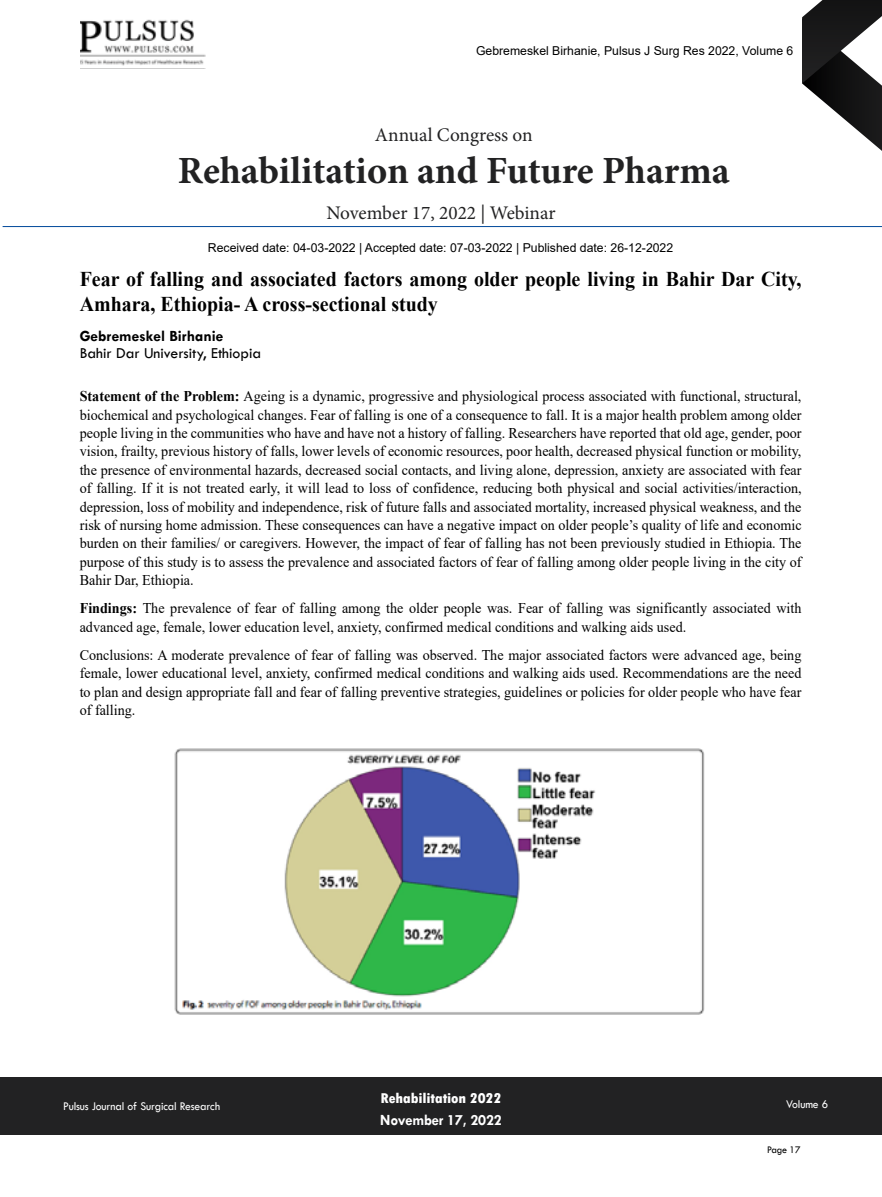
<style>
.page{position:relative;width:882px;height:1197px;background:#fff}
.page>*{position:absolute;margin:0;border:0;box-sizing:border-box;transform-origin:0 0}
.t1{font:700 38.5px "Minion Pro";letter-spacing:-.005em;color:#222223}
.t2{font:700 21px/24.5px "Times New Roman";color:#000;scale:.95 1}
.t3{font:19.25px "Minion Pro";letter-spacing:-.005em;color:#222223}
.t4{font:15.75px "Tw Cen";color:#000}
.t5{font:700 15.75px "Tw Cen";color:#000}
.t6{font:700 15.75px "Tw Cen";letter-spacing:-.01em;color:#fff;scale:.95 1}
.t7{font:14.88px/18.4px "Times New Roman";color:#000;text-align:justify;scale:.95 1}
.t8{font:800 condensed 14.88px "Tw Cen";letter-spacing:-.01em;color:#fff;scale:1.1 1}
.t9{font:12.25px "Arial";color:#000}
.t10{font:12.25px "Tw Cen";letter-spacing:-.01em;color:#fff;scale:.95 1}
.t11{font:10.5px "Tw Cen";letter-spacing:-.02em;color:#000;scale:.95 1}
.s1{font-weight:700}
</style>
<div class="page">
<svg style="left:802px;top:0;width:80px;height:151px"></svg>
<div style="left:0;top:1077px;width:882px;height:58px;background:#222223"></div>
<hr style="left:3px;top:226px;width:879px;height:1px;background:#01489a">
<img style="left:81px;top:19px;width:125px;height:50px">
<img style="left:174px;top:748px;width:531px;height:267px">
<p class="t9" style="left:476px;top:43px;width:319px">Gebremeskel Birhanie, Pulsus J Surg Res 2022, Volume 6</p>
<p class="t3" style="left:375px;top:122px;width:159px">Annual Congress on</p>
<h1 class="t1" style="left:178px;top:144px;width:553px">Rehabilitation and Future Pharma</h1>
<p class="t3" style="left:326px;top:200px;width:231px">November 17, 2022 | Webinar</p>
<p class="t9" style="left:208px;top:239px;width:467px">Received date: 04-03-2022 | Accepted date: 07-03-2022 | Published date: 26-12-2022</p>
<h2 class="t2" style="left:80px;top:266px;width:761px">Fear of falling and associated factors among older people living in Bahir Dar City,<br>Amhara, Ethiopia- A cross-sectional study</h2>
<p class="t5" style="left:80px;top:326px;width:145px">Gebremeskel Birhanie</p>
<p class="t4" style="left:80px;top:344px;width:183px">Bahir Dar University, Ethiopia</p>
<p class="t7" style="left:80px;top:387px;width:761px"><span class="s1">Statement of the Problem:</span> Ageing is a dynamic, progressive and physiological process associated with functional, structural, biochemical and psychological changes. Fear of falling is one of a consequence to fall. It is a major health problem among older people living in the communities who have and have not a history of falling. Researchers have reported that old age, gender, poor vision, frailty, previous history of falls, lower levels of economic resources, poor health, decreased physical function or mobility, the presence of environmental hazards, decreased social contacts, and living alone, depression, anxiety are associated with fear of falling. If it is not treated early, it will lead to loss of confidence, reducing both physical and social activities/interaction, depression, loss of mobility and independence, risk of future falls and associated mortality, increased physical weakness, and the risk of nursing home admission. These consequences can have a negative impact on older people’s quality of life and economic burden on their families/ or caregivers. However, the impact of fear of falling has not been previously studied in Ethiopia. The purpose of this study is to assess the prevalence and associated factors of fear of falling among older people living in the city of Bahir Dar, Ethiopia.</p>
<p class="t7" style="left:80px;top:599px;width:761px"><span class="s1">Findings:</span> The prevalence of fear of falling among the older people was. Fear of falling was significantly associated with advanced age, female, lower education level, anxiety, confirmed medical conditions and walking aids used.</p>
<p class="t7" style="left:80px;top:645px;width:761px">Conclusions: A moderate prevalence of fear of falling was observed. The major associated factors were advanced age, being female, lower educational level, anxiety, confirmed medical conditions and walking aids used. Recommendations are the need to plan and design appropriate fall and fear of falling preventive strategies, guidelines or policies for older people who have fear of falling.</p>
<p class="t10" style="left:63px;top:1099px;width:167px">Pulsus Journal of Surgical Research</p>
<p class="t8" style="left:381px;top:1089px;width:111px">Rehabilitation 2022</p>
<p class="t6" style="left:380px;top:1111px;width:129px">November 17, 2022</p>
<p class="t10" style="left:786px;top:1097px;width:46px">Volume 6</p>
<p class="t11" style="left:767px;top:1143px;width:37px">Page 17</p>
</div>
